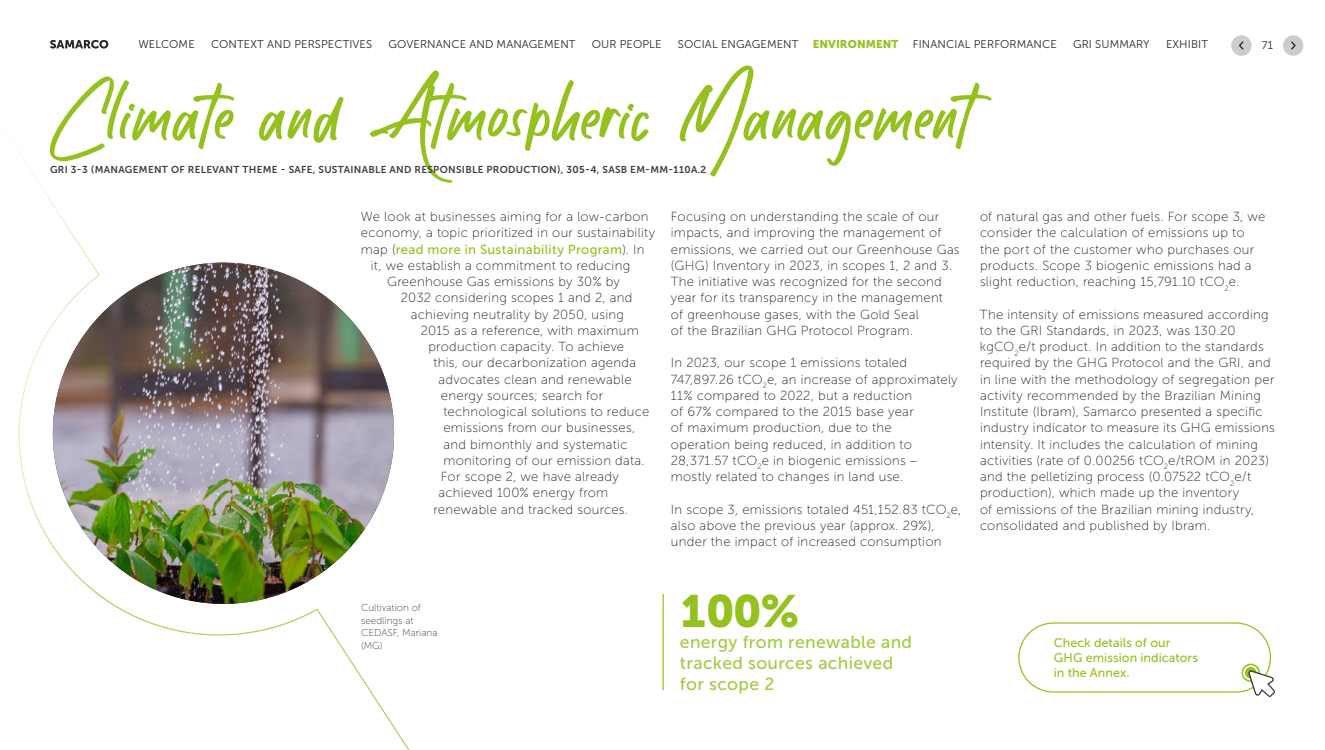
<style>
.page{position:relative;width:1325px;height:750px;background:#fff}
.page>*{position:absolute;margin:0;border:0;box-sizing:border-box;transform-origin:0 0}
.t1{font:123.75px "Brotherhood";letter-spacing:.02em;color:#95c11f}
.t2{font:45px "Museo Sans 900";color:#95c11f}
.t3{font:17.5px/21px "Museo Sans 500";letter-spacing:.02em;color:#a5ca41}
.t4{font:13.12px/16.2px "Museo Sans 100";letter-spacing:.02em;color:#262626}
.t5{font:13.12px "Museo Sans 500";letter-spacing:.025em;color:#95c11f}
.t6{font:12.5px/15px "Museo Sans 500";letter-spacing:.005em;color:#95c11f}
.t7{font:11.25px "Museo Sans 300";letter-spacing:.01em;color:#262626}
.t8{font:11.25px "Museo Sans 900";letter-spacing:.01em;color:#95c11f}
.t9{font:10px "Museo Sans 700";letter-spacing:.03em;color:#404040}
.t10{font:10px/12.5px "Museo Sans 100";color:#404040}
.s1{font-family:"Museo Sans 100";color:#262626}
</style>
<div class="page">
<hr style="left:662px;top:594px;width:2px;height:96px;background:#95c11f">
<div style="left:1018px;top:622px;width:253px;height:71px;border:1px solid #95c11f;border-radius:34px"></div>
<svg style="left:1242px;top:664px;width:33px;height:33px"></svg>
<img style="left:47px;top:263px;width:348px;height:347px">
<div style="left:1283px;top:35px;width:20px;height:21px;background:#ccc;border-radius:50%"></div>
<svg style="left:1291px;top:41px;width:5px;height:9px"></svg>
<div style="left:1231px;top:35px;width:21px;height:21px;background:#ccc;border-radius:50%"></div>
<svg style="left:1239px;top:41px;width:5px;height:9px"></svg>
<svg style="left:50px;top:40px;width:58px;height:9px"></svg>
<p class="t7" style="left:138px;top:39px;width:58px">WELCOME</p>
<p class="t7" style="left:211px;top:39px;width:163px">CONTEXT AND PERSPECTIVES</p>
<p class="t7" style="left:388px;top:39px;width:189px">GOVERNANCE AND MANAGEMENT</p>
<p class="t7" style="left:592px;top:39px;width:71px">OUR PEOPLE</p>
<p class="t7" style="left:678px;top:39px;width:122px">SOCIAL ENGAGEMENT</p>
<p class="t8" style="left:813px;top:38px;width:87px">ENVIRONMENT</p>
<p class="t7" style="left:913px;top:39px;width:145px">FINANCIAL PERFORMANCE</p>
<p class="t7" style="left:1073px;top:39px;width:78px">GRI SUMMARY</p>
<p class="t7" style="left:1166px;top:39px;width:43px">EXHIBIT</p>
<p class="t7" style="left:1262px;top:39px;width:13px">71</p>
<h1 class="t1" style="left:50px;top:25px;width:922px">Climate and Atmospheric Management</h1>
<p class="t9" style="left:50px;top:164px;width:658px">GRI 3-3 (MANAGEMENT OF RELEVANT THEME - SAFE, SUSTAINABLE AND RESPONSIBLE PRODUCTION), 305-4, SASB EM-MM-110A.2</p>
<p class="t4" style="left:361px;top:209px;width:296px">We look at businesses aiming for a low-carbon economy, a topic prioritized in our sustainability</p>
<p class="t5" style="left:361px;top:242px;width:285px"><span class="s1">map (</span>read more in Sustainability Program<span class="s1">). In</span></p>
<p class="t4" style="left:371px;top:258px;width:261px">it, we establish a commitment to reducing</p>
<p class="t4" style="left:387px;top:274px;width:234px">Greenhouse Gas emissions by 30% by</p>
<p class="t4" style="left:401px;top:290px;width:233px">2032 considering scopes 1 and 2, and</p>
<p class="t4" style="left:411px;top:306px;width:215px">achieving neutrality by 2050, using</p>
<p class="t4" style="left:421px;top:323px;width:219px">2015 as a reference, with maximum</p>
<p class="t4" style="left:428px;top:339px;width:197px">production capacity. To achieve</p>
<p class="t4" style="left:433px;top:355px;width:204px">this, our decarbonization agenda</p>
<p class="t4" style="left:438px;top:371px;width:195px">advocates clean and renewable</p>
<p class="t4" style="left:441px;top:388px;width:164px">energy sources; search for</p>
<p class="t4" style="left:443px;top:404px;width:208px">technological solutions to reduce</p>
<p class="t4" style="left:443px;top:420px;width:194px">emissions from our businesses,</p>
<p class="t4" style="left:443px;top:436px;width:186px">and bimonthly and systematic</p>
<p class="t4" style="left:443px;top:452px;width:203px">monitoring of our emission data.</p>
<p class="t4" style="left:441px;top:469px;width:180px">For scope 2, we have already</p>
<p class="t4" style="left:438px;top:485px;width:171px">achieved 100% energy from</p>
<p class="t4" style="left:433px;top:501px;width:196px">renewable and tracked sources.</p>
<p class="t4" style="left:671px;top:209px;width:290px">Focusing on understanding the scale of our impacts, and improving the management of emissions, we carried out our Greenhouse Gas (GHG) Inventory in 2023, in scopes 1, 2 and 3.<br>The initiative was recognized for the second year for its transparency in the management<br>of greenhouse gases, with the Gold Seal<br>of the Brazilian GHG Protocol Program.</p>
<p class="t4" style="left:671px;top:355px;width:288px">In 2023, our scope 1 emissions totaled 747,897.26 tCO<sub>2</sub>e, an increase of approximately 11% compared to 2022, but a reduction<br>of 67% compared to the 2015 base year<br>of maximum production, due to the<br>operation being reduced, in addition to 28,371.57 tCO<sub>2</sub>e in biogenic emissions – mostly related to changes in land use.</p>
<p class="t4" style="left:671px;top:501px;width:292px">In scope 3, emissions totaled 451,152.83 tCO<sub>2</sub>e, also above the previous year (approx. 29%), under the impact of increased consumption</p>
<p class="t4" style="left:980px;top:209px;width:287px">of natural gas and other fuels. For scope 3, we consider the calculation of emissions up to the port of the customer who purchases our products. Scope 3 biogenic emissions had a slight reduction, reaching 15,791.10 tCO<sub>2</sub>e.</p>
<p class="t4" style="left:980px;top:306px;width:297px">The intensity of emissions measured according to the GRI Standards, in 2023, was 130.20 kgCO<sub>2</sub>e/t product. In addition to the standards required by the GHG Protocol and the GRI, and in line with the methodology of segregation per activity recommended by the Brazilian Mining Institute (Ibram), Samarco presented a specific industry indicator to measure its GHG emissions intensity. It includes the calculation of mining activities (rate of 0.00256 tCO<sub>2</sub>e/tROM in 2023) and the pelletizing process (0.07522 tCO<sub>2</sub>e/t production), which made up the inventory<br>of emissions of the Brazilian mining industry, consolidated and published by Ibram.</p>
<p class="t10" style="left:361px;top:602px;width:78px">Cultivation of seedlings at<br>CEDASF, Mariana (MG)</p>
<h2 class="t2" style="left:680px;top:586px;width:121px">100%</h2>
<h3 class="t3" style="left:680px;top:632px;width:234px">energy from renewable and tracked sources achieved for scope 2</h3>
<p class="t6" style="left:1054px;top:635px;width:146px">Check details of our<br>GHG emission indicators in the Annex.</p>
</div>
